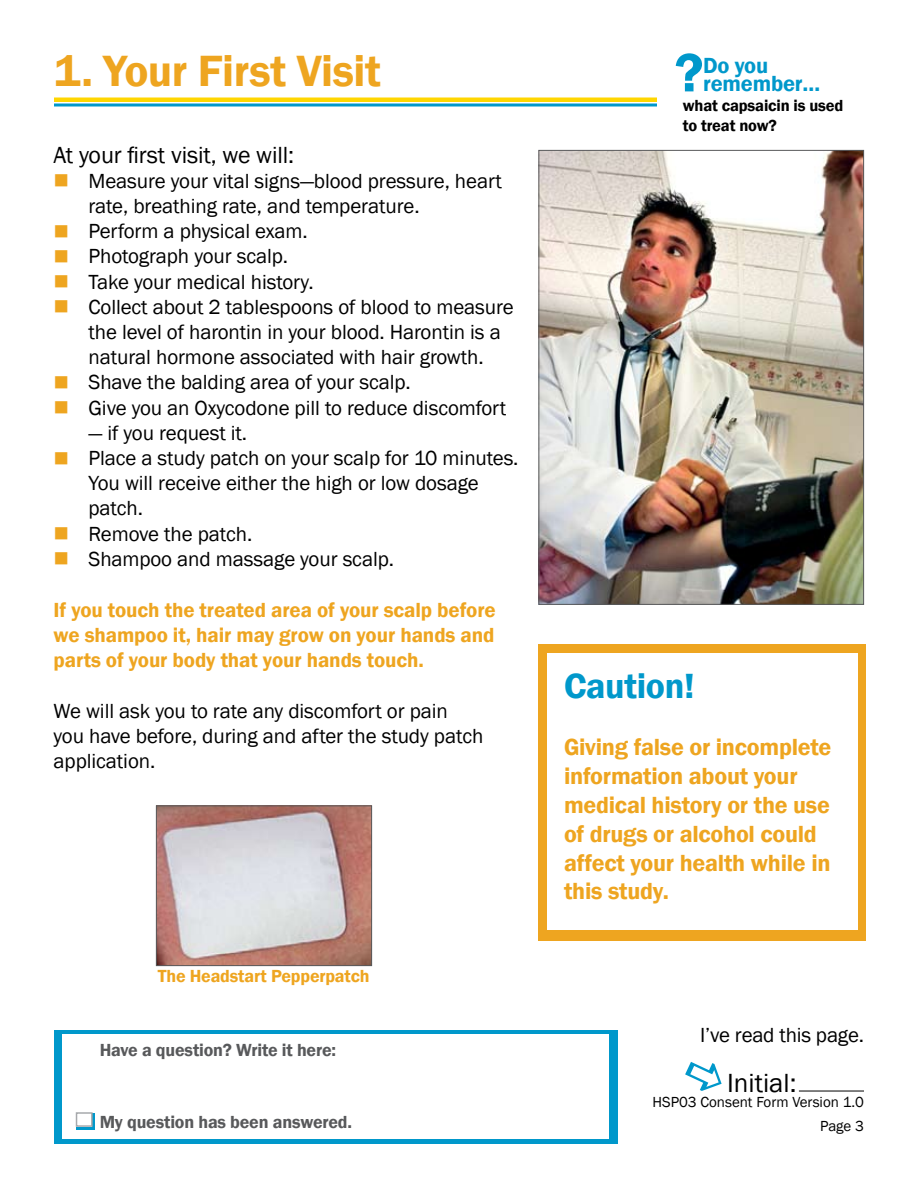
<style>
.page{position:relative;width:918px;height:1188px;background:#fff}
.page>*{position:absolute;margin:0;border:0;box-sizing:border-box;transform-origin:0 0}
.t1{font:600 56.1px "Franklin Gothic";color:#0098cb}
.t2{font:600 45px "Franklin Gothic";letter-spacing:-.01em;color:#eea520}
.t3{font:600 36px "Franklin Gothic";letter-spacing:-.01em;color:#0098cb}
.t4{font:27px "Franklin Gothic";color:#000}
.t5{font:600 24px/28.8px "Franklin Gothic";letter-spacing:-.01em;color:#eea520}
.t6{font:24px "Franklin Gothic";letter-spacing:-.005em;color:#000}
.t7{font:600 22.5px/18px "Franklin Gothic";letter-spacing:-.01em;color:#0098cb}
.t8{font:21px/25.2px "Franklin Gothic";letter-spacing:-.005em;color:#000}
.t9{font:600 21px/25.2px "Franklin Gothic";letter-spacing:-.005em;color:#eea520;text-align:justify}
.t10{font:21px/25.2px "Wingdings";color:#eea520;text-align:justify}
.t11{font:600 18px "Franklin Gothic";letter-spacing:-.01em;color:#58595b}
.t12{font:600 18px "Franklin Gothic";letter-spacing:-.01em;color:#eea520}
.t13{font:600 16.5px/19.8px "Franklin Gothic";letter-spacing:-.01em;color:#000}
.t14{font:15px/24px "Franklin Gothic";color:#000}
</style>
<div class="page">
<hr style="left:54px;top:98px;width:603px;height:4px;background:#ffd600">
<img style="left:540px;top:152px;width:322px;height:451px">
<div style="left:538px;top:150px;width:326px;height:455px;border:1px solid #58595b"></div>
<img style="left:158px;top:808px;width:212px;height:156px">
<div style="left:156px;top:806px;width:216px;height:160px;border:1px solid #58595b"></div>
<div style="left:538px;top:644px;width:328px;height:296px;background:#eea520"></div>
<div style="left:547px;top:654px;width:310px;height:276px;background:#fff"></div>
<hr style="left:54px;top:104px;width:603px;height:2px;background:#0098cb">
<div style="left:54px;top:1030px;width:564px;height:114px;background:#0098cb"></div>
<div style="left:62px;top:1035px;width:547px;height:104px;background:#fff"></div>
<div style="left:76px;top:1113px;width:19px;height:16px;background:#0098cb"></div>
<div style="left:77px;top:1113px;width:15px;height:13px;background:#fff"></div>
<div style="left:76px;top:1112px;width:17px;height:15px;border:2px solid #a7a9ac"></div>
<hr style="left:799px;top:1091px;width:65px;height:1px;background:#000">
<svg style="left:685px;top:1062px;width:37px;height:29px"></svg>
<h2 class="t2" style="left:54px;top:43px;width:328px">1. Your First Visit</h2>
<p class="t6" style="left:54px;top:140px;width:242px">At your first visit, we will:</p>
<p class="t10" style="left:54px;top:169px;width:17px">■</p>
<p class="t10" style="left:54px;top:219px;width:17px">■ ■ ■ ■</p>
<p class="t8" style="left:88px;top:169px;width:427px">Measure your vital signs—blood pressure, heart rate, breathing rate, and temperature.<br>Perform a physical exam.<br>Photograph your scalp.<br>Take your medical history.<br>Collect about 2 tablespoons of blood to measure the level of harontin in your blood. Harontin is a natural hormone associated with hair growth.<br>Shave the balding area of your scalp.<br>Give you an Oxycodone pill to reduce discomfort</p>
<p class="t8" style="left:88px;top:421px;width:432px">— if you request it.<br>Place a study patch on your scalp for 10 minutes.<br>You will receive either the high or low dosage patch.<br>Remove the patch.<br>Shampoo and massage your scalp.</p>
<p class="t10" style="left:54px;top:446px;width:17px">■</p>
<p class="t9" style="left:54px;top:597px;width:444px">If you touch the treated area of your scalp before we shampoo it, hair may grow on your hands and parts of your body that your hands touch.</p>
<p class="t8" style="left:54px;top:698px;width:431px">We will ask you to rate any discomfort or pain you have before, during and after the study patch application.</p>
<p class="t12" style="left:158px;top:965px;width:213px">The Headstart Pepperpatch</p>
<p class="t11" style="left:100px;top:1039px;width:238px">Have a question? Write it here:</p>
<p class="t11" style="left:100px;top:1111px;width:254px">My question has been answered.</p>
<h1 class="t1" style="left:675px;top:38px;width:30px">?</h1>
<p class="t7" style="left:703px;top:57px;width:119px">Do you remember…</p>
<p class="t13" style="left:683px;top:96px;width:162px">what capsaicin is used to treat now?</p>
<h3 class="t3" style="left:564px;top:664px;width:132px">Caution!</h3>
<p class="t5" style="left:564px;top:733px;width:269px">Giving false or incomplete information about your medical history or the use of drugs or alcohol could affect your health while in this study.</p>
<p class="t8" style="left:700px;top:1023px;width:165px">I’ve read this page.</p>
<p class="t4" style="left:727px;top:1067px;width:71px">Initial:</p>
<p class="t14" style="left:820px;top:1090px;width:45px;text-indent:-167px">HSP03 Consent Form Version 1.0<br>Page</p>
</div>
